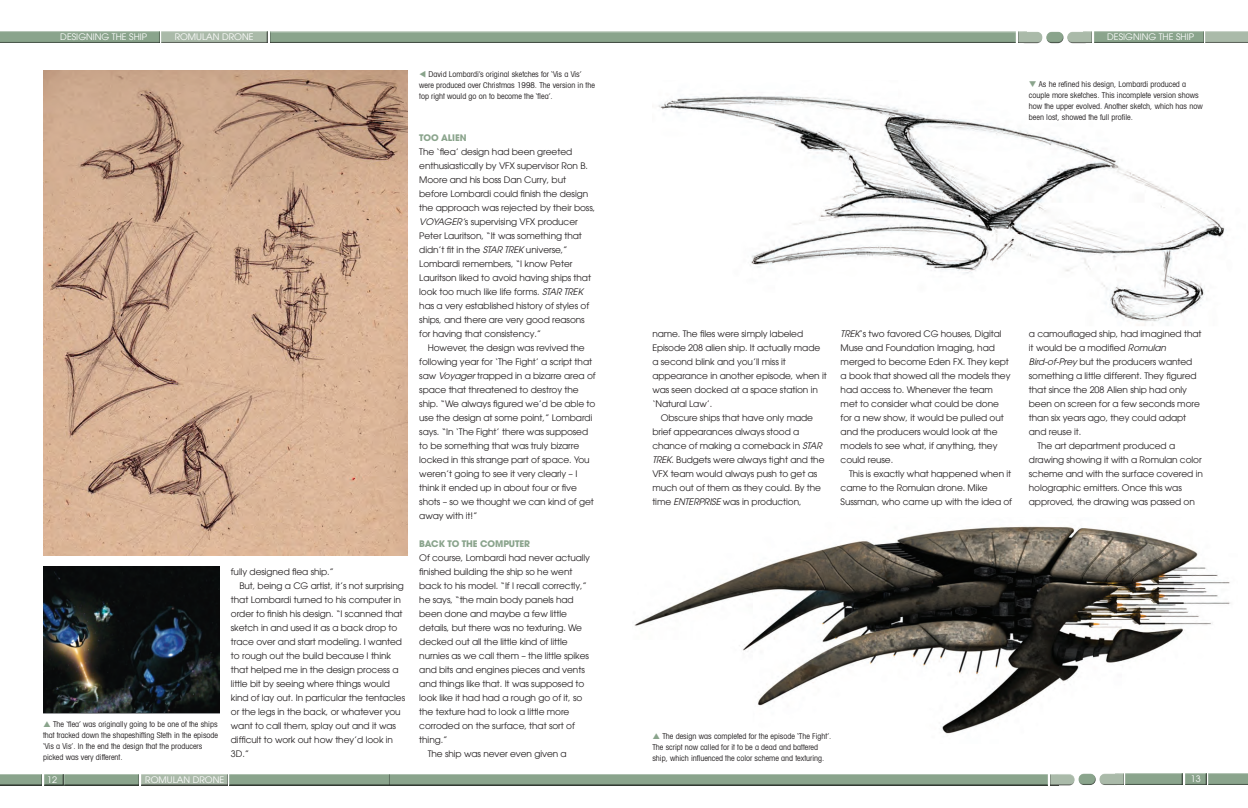
<style>
.page{position:relative;width:1248px;height:808px;background:#fff}
.page>*{position:absolute;margin:0;border:0;box-sizing:border-box;transform-origin:0 0}
.t1{font:9px/14px "Avant Garde LT";letter-spacing:-.01em;color:#231f20}
.t2{font:9px "Avant Garde LT";color:#fff}
.t3{font:700 9px "Avant Garde";letter-spacing:-.01em;color:#8aa48c}
.t4{font:condensed 8px/11px "Avant Garde LT";color:#231f20}
.s1{color:#8aa48c}
.s2{font-style:italic}
</style>
<div class="page">
<div style="left:1097px;top:773px;width:27px;height:12px;background:#231f20;opacity:.75"></div>
<div style="left:1049px;top:773px;width:26px;height:12px;background:#231f20;opacity:.75"></div>
<div style="left:1124px;top:773px;width:59px;height:12px;background:#8aa48c"></div>
<div style="left:1184px;top:773px;width:23px;height:12px;background:#231f20;opacity:.75"></div>
<div style="left:333px;top:773px;width:715px;height:12px;background:#231f20;opacity:.75"></div>
<div style="left:139px;top:773px;width:89px;height:12px;background:#231f20;opacity:.75"></div>
<div style="left:43px;top:773px;width:21px;height:12px;background:#231f20;opacity:.75"></div>
<div style="left:63px;top:773px;width:77px;height:12px;background:#231f20;opacity:.75"></div>
<div style="left:0;top:773px;width:43px;height:12px;background:#231f20;opacity:.75"></div>
<div style="left:1207px;top:773px;width:40px;height:12px;background:#8aa48c"></div>
<div style="left:1077px;top:772px;width:19px;height:10px;background:#fff;opacity:.75"></div>
<div style="left:1077px;top:775px;width:20px;height:10px;background:#231f20;opacity:.75"></div>
<div style="left:1065px;top:31px;width:27px;height:12px;background:#231f20;opacity:.75"></div>
<div style="left:1016px;top:31px;width:27px;height:12px;background:#231f20;opacity:.75"></div>
<div style="left:1045px;top:30px;width:19px;height:10px;background:#fff;opacity:.75"></div>
<div style="left:1045px;top:33px;width:20px;height:10px;background:#231f20;opacity:.75"></div>
<div style="left:1092px;top:31px;width:112px;height:12px;background:#8aa48c"></div>
<div style="left:227px;top:772px;width:163px;height:13px;background:#fff"></div>
<div style="left:228px;top:773px;width:162px;height:12px;background:#231f20;opacity:.75"></div>
<div style="left:1204px;top:31px;width:43px;height:12px;background:#aabaa9"></div>
<div style="left:160px;top:31px;width:108px;height:12px;background:#aabaa9"></div>
<div style="left:0;top:31px;width:160px;height:12px;background:#8aa48c"></div>
<div style="left:269px;top:30px;width:748px;height:14px;background:#fff"></div>
<div style="left:269px;top:31px;width:747px;height:14px;background:#231f20;opacity:.75"></div>
<img style="left:43px;top:70px;width:364px;height:486px">
<img style="left:658px;top:96px;width:567px;height:230px">
<img style="left:43px;top:566px;width:177px;height:147px">
<img style="left:634px;top:526px;width:597px;height:208px">
<p class="t2" style="left:60px;top:32px;width:88px">DESIGNING THE SHIP</p>
<p class="t2" style="left:175px;top:32px;width:80px">ROMULAN DRONE</p>
<p class="t4" style="left:419px;top:69px;width:177px"><span class="s1">▼</span> David Lombardi’s original sketches for ‘Vis a Vis’ were produced over Christmas 1998. The version in the top right would go on to become the ‘flea’.</p>
<p class="t3" style="left:419px;top:132px;width:49px">TOO ALIEN</p>
<p class="t1" style="left:419px;top:145px;width:177px">The ‘flea’ design had been greeted enthusiastically by VFX supervisor Ron B.<br>Moore and his boss Dan Curry, but before Lombardi could finish the design the approach was rejected by their boss, <span class="s2">VOYAGER’</span>s supervising VFX producer Peter Lauritson, “It was something that didn’t fit in the <span class="s2">STAR TREK</span> universe,” Lombardi remembers, “I know Peter Lauritson liked to avoid having ships that look too much like life forms. <span class="s2">STAR TREK </span>has a very established history of styles of ships, and there are very good reasons for having that consistency.”</p>
<p class="t1" style="left:419px;top:341px;width:178px;text-indent:9px">However, the design was revived the following year for ‘The Fight’ a script that saw <span class="s2">Voyager</span> trapped in a bizarre area of space that threatened to destroy the ship. “We always figured we’d be able to use the design at some point,” Lombardi says. “In ‘The Fight’ there was supposed to be something that was truly bizarre locked in this strange part of space. You weren’t going to see it very clearly – I think it ended up in about four or five shots – so we thought we can kind of get away with it!”</p>
<p class="t3" style="left:419px;top:538px;width:112px">BACK TO THE COMPUTER</p>
<p class="t1" style="left:419px;top:551px;width:172px">Of course, Lombardi had never actually</p>
<p class="t1" style="left:419px;top:565px;width:155px">finished building the ship so he went</p>
<p class="t1" style="left:419px;top:579px;width:169px">back to his model. “If I recall correctly,”</p>
<p class="t1" style="left:419px;top:593px;width:156px">he says, “the main body panels had</p>
<p class="t1" style="left:419px;top:607px;width:149px">been done and maybe a few little</p>
<p class="t1" style="left:419px;top:621px;width:164px">details, but there was no texturing. We</p>
<p class="t1" style="left:419px;top:635px;width:150px">decked out all the little kind of little</p>
<p class="t1" style="left:419px;top:649px;width:171px">nurnies as we call them – the little spikes</p>
<p class="t1" style="left:419px;top:663px;width:167px">and bits and engines pieces and vents</p>
<p class="t1" style="left:419px;top:677px;width:167px">and things like that. It was supposed to</p>
<p class="t1" style="left:419px;top:691px;width:164px">look like it had had a rough go of it, so</p>
<p class="t1" style="left:419px;top:705px;width:152px">the texture had to look a little more</p>
<p class="t1" style="left:419px;top:719px;width:157px">corroded on the surface, that sort of</p>
<p class="t1" style="left:419px;top:733px;width:30px">thing.”</p>
<p class="t1" style="left:428px;top:747px;width:140px">The ship was never even given a</p>
<p class="t1" style="left:652px;top:327px;width:152px">name. The files were simply labeled</p>
<p class="t1" style="left:652px;top:341px;width:169px">Episode 208 alien ship. It actually made</p>
<p class="t1" style="left:652px;top:355px;width:135px">a second blink and you’ll miss it</p>
<p class="t1" style="left:652px;top:369px;width:176px">appearance in another episode, when it</p>
<p class="t1" style="left:652px;top:383px;width:167px">was seen docked at a space station in</p>
<p class="t1" style="left:652px;top:397px;width:61px">‘Natural Law’.</p>
<p class="t1" style="left:660px;top:411px;width:154px">Obscure ships that have only made</p>
<p class="t1" style="left:652px;top:425px;width:148px">brief appearances always stood a</p>
<p class="t1" style="left:652px;top:439px;width:171px">chance of making a comeback in <span class="s2">STAR</span></p>
<p class="t1" style="left:652px;top:453px;width:174px"><span class="s2">TREK</span>. Budgets were always tight and the</p>
<p class="t1" style="left:652px;top:467px;width:166px">VFX team would always push to get as</p>
<p class="t1" style="left:652px;top:481px;width:170px">much out of them as they could. By the</p>
<p class="t1" style="left:652px;top:495px;width:151px">time <span class="s2">ENTERPRISE</span> was in production,</p>
<p class="t1" style="left:231px;top:565px;width:105px">fully designed flea ship.”</p>
<p class="t1" style="left:239px;top:579px;width:166px">But, being a CG artist, it’s not surprising</p>
<p class="t1" style="left:231px;top:593px;width:172px">that Lombardi turned to his computer in</p>
<p class="t1" style="left:231px;top:607px;width:173px">order to finish his design. “I scanned that</p>
<p class="t1" style="left:231px;top:621px;width:168px">sketch in and used it as a back drop to</p>
<p class="t1" style="left:231px;top:635px;width:173px">trace over and start modeling. I wanted</p>
<p class="t1" style="left:231px;top:649px;width:161px">to rough out the build because I think</p>
<p class="t1" style="left:231px;top:663px;width:169px">that helped me in the design process a</p>
<p class="t1" style="left:231px;top:677px;width:160px">little bit by seeing where things would</p>
<p class="t1" style="left:231px;top:691px;width:176px">kind of lay out. In particular the tentacles</p>
<p class="t1" style="left:231px;top:705px;width:171px">or the legs in the back, or whatever you</p>
<p class="t1" style="left:231px;top:719px;width:167px">want to call them, splay out and it was</p>
<p class="t1" style="left:231px;top:733px;width:164px">difficult to work out how they’d look in</p>
<p class="t1" style="left:231px;top:747px;width:20px">3D.”</p>
<p class="t4" style="left:43px;top:719px;width:177px;text-indent:10px">The ‘flea’ was originally going to be one of the ships that tracked down the shapeshifting Steth in the episode ‘Vis a Vis’. In the end the design that the producers picked was very different.</p>
<p class="t4" style="left:652px;top:730px;width:180px;text-indent:10px">The design was completed for the episode ‘The Fight’.<br>The script now called for it to be a dead and battered ship, which influenced the color scheme and texturing.</p>
<p class="t2" style="left:47px;top:774px;width:11px">12</p>
<p class="t2" style="left:145px;top:774px;width:80px">ROMULAN DRONE</p>
<p class="t1" style="left:840px;top:327px;width:171px"><span class="s2">TREK</span>’s two favored CG houses, Digital<br>Muse and Foundation Imaging, had merged to become Eden FX. They kept a book that showed all the models they had access to. Whenever the team met to consider what could be done for a new show, it would be pulled out and the producers would look at the models to see what, if anything, they could reuse.</p>
<p class="t1" style="left:840px;top:467px;width:173px;text-indent:9px">This is exactly what happened when it came to the Romulan drone. Mike<br>Sussman, who came up with the idea of</p>
<p class="t2" style="left:1106px;top:32px;width:88px">DESIGNING THE SHIP</p>
<p class="t4" style="left:1028px;top:79px;width:175px"><span class="s1">❑</span> As he refined his design, Lombardi produced a couple more sketches. This incomplete version shows how the upper evolved. Another sketch, which has now been lost, showed the full profile.</p>
<p class="t1" style="left:1028px;top:327px;width:174px">a camouflaged ship, had imagined that</p>
<p class="t1" style="left:1028px;top:341px;width:139px">it would be a modified <span class="s2">Romulan</span></p>
<p class="t1" style="left:1028px;top:355px;width:165px"><span class="s2">Bird-of-Prey</span> but the producers wanted</p>
<p class="t1" style="left:1028px;top:369px;width:169px">something a little different. They figured</p>
<p class="t1" style="left:1028px;top:383px;width:159px">that since the 208 Alien ship had only</p>
<p class="t1" style="left:1028px;top:397px;width:172px">been on screen for a few seconds more</p>
<p class="t1" style="left:1028px;top:411px;width:159px">than six years ago, they could adapt</p>
<p class="t1" style="left:1028px;top:425px;width:54px">and reuse it.</p>
<p class="t1" style="left:1037px;top:439px;width:139px">The art department produced a</p>
<p class="t1" style="left:1028px;top:453px;width:174px">drawing showing it with a Romulan color</p>
<p class="t1" style="left:1028px;top:467px;width:175px">scheme and with the surface covered in</p>
<p class="t1" style="left:1028px;top:481px;width:154px">holographic emitters. Once this was</p>
<p class="t1" style="left:1028px;top:495px;width:167px">approved, the drawing was passed on</p>
<p class="t2" style="left:1190px;top:773px;width:11px">13</p>
</div>
